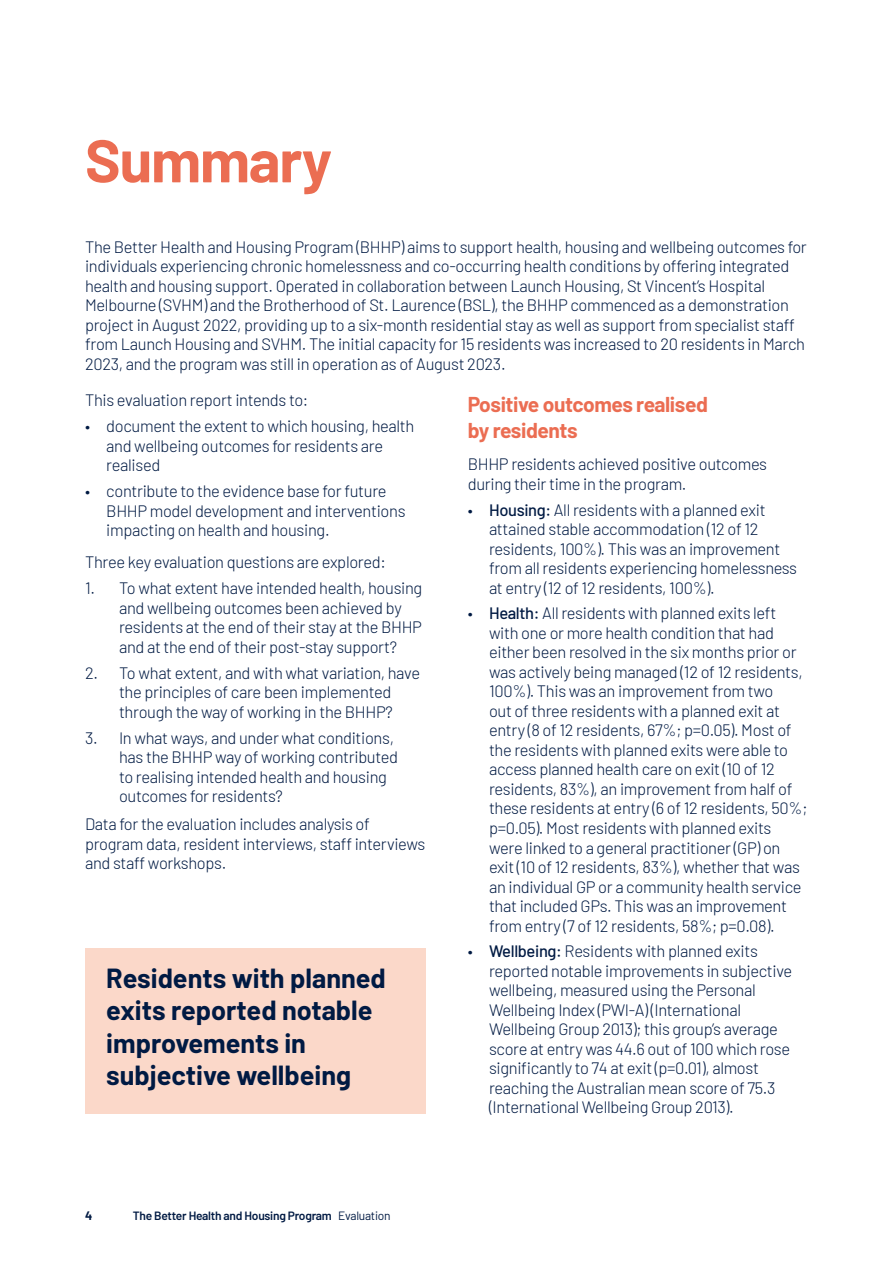
<style>
.page{position:relative;width:893px;height:1263px;background:#fff}
.page>*{position:absolute;margin:0;border:0;box-sizing:border-box;transform-origin:0 0}
.Heading_1{font:700 60px "Barlow";letter-spacing:-.02em;color:#eb6d52}
.Pull_Quote{font:700 27px/32.4px "Barlow";color:#001a43}
.t1{font:700 21px/25.5px "Barlow";letter-spacing:-.02em;color:#eb6d52}
.Body_text_span{font:300 16.5px/19.5px "Barlow";letter-spacing:-.02em;color:#001a43}
.Body_text_RPC{font:300 16.5px/19.5px "Barlow";letter-spacing:-.02em;color:#001a43}
.t2{font:600 12px "Barlow";letter-spacing:-.02em;color:#001a43}
.t3{font:700 12px "Barlow";color:#001a43}
.s1{font-weight:500}
.s2{font-weight:400}
</style>
<div class="page">
<div style="left:85px;top:948px;width:340px;height:165px;background:#fbd8c9"></div>
<h1 class="Heading_1" style="left:85px;top:116px;width:248px">Summary</h1>
<p class="Body_text_span" style="left:85px;top:236px;width:723px">The Better Health and Housing Program (BHHP) aims to support health, housing and wellbeing outcomes for individuals experiencing chronic homelessness and co-occurring health conditions by offering integrated health and housing support. Operated in collaboration between Launch Housing, St Vincent’s Hospital Melbourne (SVHM) and the Brotherhood of St. Laurence (BSL), the BHHP commenced as a demonstration project in August 2022, providing up to a six-month residential stay as well as support from specialist staff from Launch Housing and SVHM. The initial capacity for 15 residents was increased to 20 residents in March 2023, and the program was still in operation as of August 2023.</p>
<p class="Body_text_RPC" style="left:85px;top:389px;width:225px">This evaluation report intends to:</p>
<p class="Body_text_span" style="left:106px;top:415px;width:309px;text-indent:-21px">• document the extent to which housing, health and wellbeing outcomes for residents are realised</p>
<p class="Body_text_span" style="left:106px;top:480px;width:301px;text-indent:-21px">• contribute to the evidence base for future<br>BHHP model development and interventions impacting on health and housing.</p>
<p class="Body_text_RPC" style="left:85px;top:551px;width:302px">Three key evaluation questions are explored:</p>
<p class="Body_text_span" style="left:119px;top:577px;width:305px;text-indent:-34px">1. To what extent have intended health, housing and wellbeing outcomes been achieved by residents at the end of their stay at the BHHP and at the end of their post-stay support?</p>
<p class="Body_text_span" style="left:85px;top:662px;width:337px;text-align:center">2. To what extent, and with what variation, have the principles of care been implemented<br>through the way of working in the BHHP?</p>
<p class="Body_text_span" style="left:119px;top:727px;width:281px;text-indent:-34px">3. In what ways, and under what conditions, has the BHHP way of working contributed to realising intended health and housing outcomes for residents?</p>
<p class="Body_text_RPC" style="left:85px;top:813px;width:342px">Data for the evaluation includes analysis of program data, resident interviews, staff interviews and staff workshops.</p>
<h2 class="t1" style="left:468px;top:390px;width:242px">Positive outcomes realised by residents</h2>
<p class="Body_text_RPC" style="left:468px;top:453px;width:301px">BHHP residents achieved positive outcomes during their time in the program.</p>
<p class="Body_text_span" style="left:489px;top:499px;width:310px;text-indent:-21px">• <span class="s1">Housing:</span> All residents with a planned exit attained stable accommodation (12 of 12 residents, 100%). This was an improvement from all residents experiencing homelessness at entry (12 of 12 residents, 100%).</p>
<p class="Body_text_span" style="left:489px;top:602px;width:320px;text-indent:-21px">• <span class="s1">Health:</span> All residents with planned exits left with one or more health condition that had either been resolved in the six months prior or was actively being managed (12 of 12 residents, 100%). This was an improvement from two<br>out of three residents with a planned exit at entry (8 of 12 residents, 67%; p=0.05). Most of the residents with planned exits were able to access planned health care on exit (10 of 12 residents, 83%), an improvement from half of these residents at entry (6 of 12 residents, 50%; p=0.05). Most residents with planned exits were linked to a general practitioner (GP) on exit (10 of 12 residents, 83%), whether that was an individual GP or a community health service that included GPs. This was an improvement from entry (7 of 12 residents, 58%; p=0.08).</p>
<p class="Body_text_span" style="left:489px;top:940px;width:305px;text-indent:-21px">• <span class="s1">Wellbeing:</span> Residents with planned exits reported notable improvements in subjective wellbeing, measured using the Personal Wellbeing Index (PWI-A) (International Wellbeing Group 2013); this group’s average score at entry was 44.6 out of 100 which rose significantly to 74 at exit (p=0.01), almost reaching the Australian mean score of 75.3 (International Wellbeing Group 2013).</p>
<p class="Pull_Quote" style="left:106px;top:960px;width:281px">Residents with planned exits reported notable improvements in subjective wellbeing</p>
<p class="t3" style="left:85px;top:1206px;width:9px">4</p>
<p class="t2" style="left:133px;top:1206px;width:259px">The Better Health and Housing Program <span class="s2">Evaluation</span></p>
</div>
